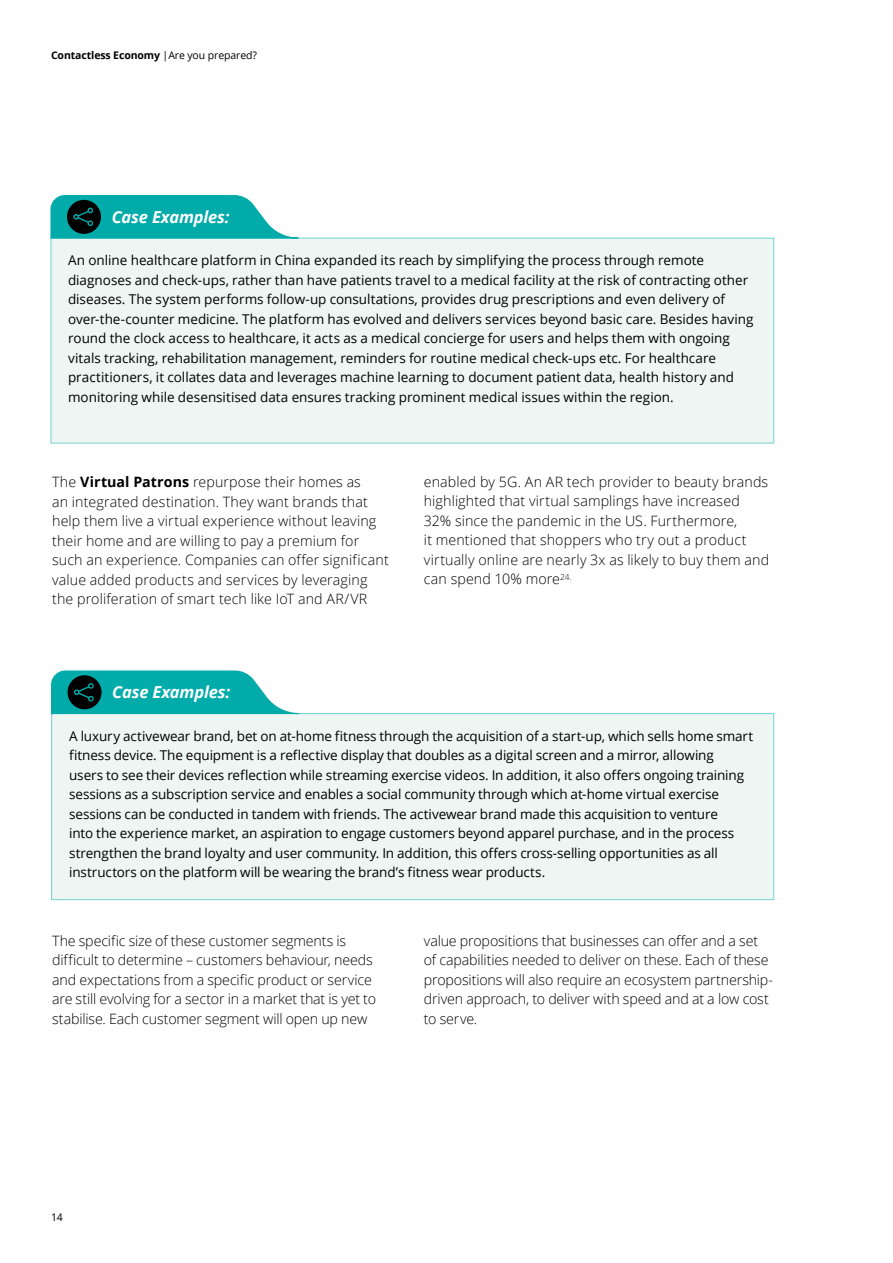
<style>
.page{position:relative;width:893px;height:1263px;background:#fff}
.page>*{position:absolute;margin:0;border:0;box-sizing:border-box;transform-origin:0 0}
.t1{font:italic 700 16.5px "Open Sans";letter-spacing:-.01em;color:#fff}
.t2{font:300 14.25px/19.5px "Open Sans";letter-spacing:.005em;color:#000}
.t3{font:13.5px/19.5px "Open Sans";color:#000}
.t4{font:700 10.5px "Open Sans";letter-spacing:-.01em;color:#000}
.t5{font:10.5px "Open Sans";color:#000}
.s1{font-weight:400}
.s2{font-weight:700}
</style>
<div class="page">
<div style="left:50px;top:238px;width:724px;height:206px;background:#edf6f3"></div>
<svg style="left:50px;top:195px;width:249px;height:44px;background:#26aaaa"></svg>
<div style="left:51px;top:713px;width:723px;height:187px;background:#edf6f3"></div>
<svg style="left:51px;top:670px;width:249px;height:45px;background:#2bacab"></svg>
<p class="t4" style="left:51px;top:48px;width:207px">Contactless Economy <span class="s1">|Are you prepared?</span></p>
<p class="t1" style="left:112px;top:205px;width:119px">Case Examples:</p>
<p class="t3" style="left:68px;top:250px;width:687px">An online healthcare platform in China expanded its reach by simplifying the process through remote diagnoses and check-ups, rather than have patients travel to a medical facility at the risk of contracting other diseases. The system performs follow-up consultations, provides drug prescriptions and even delivery of over-the-counter medicine. The platform has evolved and delivers services beyond basic care. Besides having round the clock access to healthcare, it acts as a medical concierge for users and helps them with ongoing vitals tracking, rehabilitation management, reminders for routine medical check-ups etc. For healthcare practitioners, it collates data and leverages machine learning to document patient data, health history and monitoring while desensitised data ensures tracking prominent medical issues within the region.</p>
<p class="t2" style="left:52px;top:472px;width:338px">The <span class="s2">Virtual Patrons</span> repurpose their homes as<br>an integrated destination. They want brands that help them live a virtual experience without leaving their home and are willing to pay a premium for such an experience. Companies can offer significant value added products and services by leveraging the proliferation of smart tech like IoT and AR/VR</p>
<p class="t2" style="left:424px;top:472px;width:347px">enabled by 5G. An AR tech provider to beauty brands highlighted that virtual samplings have increased 32% since the pandemic in the US. Furthermore,<br>it mentioned that shoppers who try out a product virtually online are nearly 3x as likely to buy them and can spend 10% more<sup>24.</sup></p>
<p class="t1" style="left:112px;top:680px;width:119px">Case Examples:</p>
<p class="t3" style="left:69px;top:726px;width:686px">A luxury activewear brand, bet on at-home fitness through the acquisition of a start-up, which sells home smart fitness device. The equipment is a reflective display that doubles as a digital screen and a mirror, allowing<br>users to see their devices reflection while streaming exercise videos. In addition, it also offers ongoing training sessions as a subscription service and enables a social community through which at-home virtual exercise sessions can be conducted in tandem with friends. The activewear brand made this acquisition to venture<br>into the experience market, an aspiration to engage customers beyond apparel purchase, and in the process strengthen the brand loyalty and user community. In addition, this offers cross-selling opportunities as all instructors on the platform will be wearing the brand’s fitness wear products.</p>
<p class="t2" style="left:52px;top:930px;width:325px">The specific size of these customer segments is difficult to determine – customers behaviour, needs and expectations from a specific product or service are still evolving for a sector in a market that is yet to stabilise. Each customer segment will open up new</p>
<p class="t2" style="left:424px;top:930px;width:351px">value propositions that businesses can offer and a set of capabilities needed to deliver on these. Each of these propositions will also require an ecosystem partnership&shy;driven approach, to deliver with speed and at a low cost to serve.</p>
<p class="t5" style="left:51px;top:1210px;width:13px">14</p>
</div>
